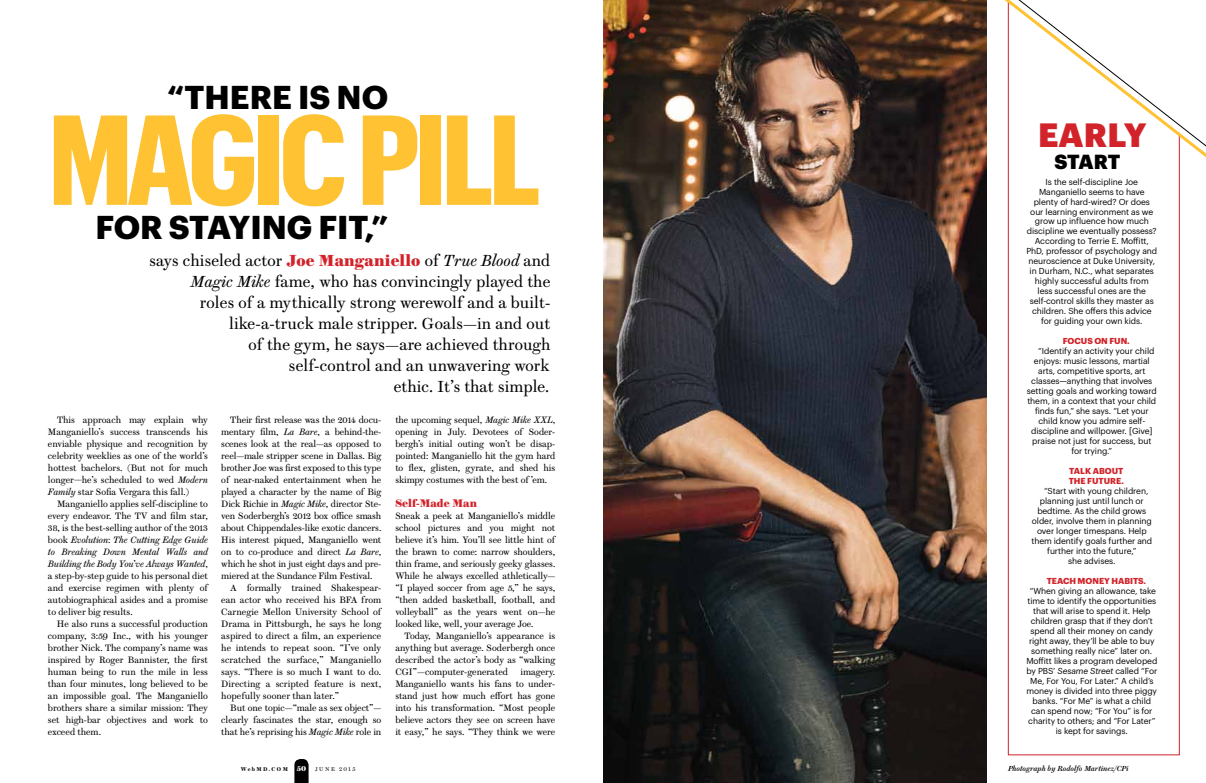
<style>
.page{position:relative;width:1206px;height:783px;background:#fff}
.page>*{position:absolute;margin:0;border:0;box-sizing:border-box;transform-origin:0 0}
.t1{font:700 125px "Graphik Cond";letter-spacing:-.045em;color:#fec232}
.t2{font:900 33px "Graphik";letter-spacing:.005em;color:#d2232a}
.t3{font:700 32.4px "Graphik";color:#000}
.t4{font:900 20px "Graphik";letter-spacing:-.015em;color:#000}
.t5{font:16px/21px "Brunel Text";letter-spacing:.01em;color:#000;text-align:right}
.t6{font:700 11px "Brunel Text";color:#d2232a}
.t7{font:9.2px/12px "Brunel Text";letter-spacing:-.005em;color:#000;text-align:justify}
.t8{font:8.5px/10px "Graphik";letter-spacing:-.01em;color:#000;text-align:center}
.t9{font:700 8.5px/10px "Graphik";letter-spacing:-.005em;color:#d2232a}
.t10{font:italic 500 7.3px "Brunel Text";letter-spacing:.01em;color:#000}
.t11{font:600 5.5px "Brunel Text";letter-spacing:.26em;color:#000}
.s1{font-weight:700;color:#d2232a}
.s2{font-style:italic}
.s3{font-weight:700;font-size:8px;color:#fff}
.s4{font-weight:400}
</style>
<div class="page">
<svg style="left:294px;top:759px;width:15px;height:24px"></svg>
<img style="left:603px;top:0;width:383px;height:783px">
<svg style="left:1007px;top:467px;width:173px;height:289px"></svg>
<svg style="left:916px;top:443px;width:264px;height:24px"></svg>
<svg style="left:904px;top:0;width:302px;height:443px"></svg>
<h3 class="t3" style="left:167px;top:72px;width:222px">“THERE IS NO</h3>
<h1 class="t1" style="left:48px;top:87px;width:495px">Magic Pill</h1>
<h3 class="t3" style="left:95px;top:202px;width:295px">FOR STAYING FIT,”</h3>
<p class="t5" style="left:150px;top:251px;width:402px">says chiseled actor <span class="s1">Joe Manganiello</span> of <span class="s2">True Blood</span> and <span class="s2">Magic Mike</span> fame, who has convincingly played the<br>roles of a mythically strong werewolf and a built&shy;like-a-truck male stripper. Goals—in and out<br>of the gym, he says—are achieved through<br>self-control and an unwavering work<br>ethic. It’s that simple.</p>
<p class="t7" style="left:48px;top:414px;width:162px;text-indent:9px">This approach may explain why Manganiello’s success transcends his enviable physique and recognition by celebrity weeklies as one of the world’s hottest bachelors. (But not for much longer—he’s scheduled to wed <span class="s2">Modern Family</span> star Sofia Vergara this fall.)</p>
<p class="t7" style="left:48px;top:498px;width:162px;text-indent:9px">Manganiello applies self-discipline to every endeavor. The TV and film star, 38, is the best-selling author of the 2013 book <span class="s2">Evolution</span>: <span class="s2">The Cutting Edge Guide to Breaking Down Mental Walls and Building the Body You’ve Always Wanted</span>, a step-by-step guide to his personal diet and exercise regimen with plenty of autobiographical asides and a promise to deliver big results.</p>
<p class="t7" style="left:48px;top:618px;width:162px;text-indent:9px">He also runs a successful production company, 3:59 Inc., with his younger brother Nick. The company’s name was inspired by Roger Bannister, the first human being to run the mile in less than four minutes, long believed to be an impossible goal. The Manganiello brothers share a similar mission: They set high-bar objectives and work to exceed them.</p>
<p class="t7" style="left:230px;top:414px;width:152px">Their first release was the 2014 docu-</p>
<p class="t7" style="left:221px;top:426px;width:162px">mentary film, <span class="s2">La Bare</span>, a behind-the-</p>
<p class="t7" style="left:221px;top:438px;width:161px">scenes look at the real—as opposed to</p>
<p class="t7" style="left:221px;top:450px;width:162px">reel—male stripper scene in Dallas. Big</p>
<p class="t7" style="left:221px;top:462px;width:161px">brother Joe was first exposed to this type</p>
<p class="t7" style="left:221px;top:474px;width:162px">of near-naked entertainment when he</p>
<p class="t7" style="left:221px;top:486px;width:161px">played a character by the name of Big</p>
<p class="t7" style="left:221px;top:498px;width:161px">Dick Richie in <span class="s2">Magic Mike</span>, director Ste-</p>
<p class="t7" style="left:221px;top:510px;width:161px">ven Soderbergh’s 2012 box office smash</p>
<p class="t7" style="left:221px;top:522px;width:162px">about Chippendales-like exotic dancers.</p>
<p class="t7" style="left:221px;top:534px;width:162px">His interest piqued, Manganiello went</p>
<p class="t7" style="left:221px;top:546px;width:161px">on to co-produce and direct <span class="s2">La Bare</span>,</p>
<p class="t7" style="left:221px;top:558px;width:161px">which he shot in just eight days and pre-</p>
<p class="t7" style="left:221px;top:570px;width:153px">miered at the Sundance Film Festival.</p>
<p class="t7" style="left:230px;top:582px;width:152px">A formally trained Shakespear-</p>
<p class="t7" style="left:221px;top:594px;width:162px">ean actor who received his BFA from</p>
<p class="t7" style="left:221px;top:606px;width:162px">Carnegie Mellon University School of</p>
<p class="t7" style="left:221px;top:618px;width:162px">Drama in Pittsburgh, he says he long</p>
<p class="t7" style="left:221px;top:630px;width:161px">aspired to direct a film, an experience</p>
<p class="t7" style="left:221px;top:642px;width:162px">he intends to repeat soon. “I’ve only</p>
<p class="t7" style="left:221px;top:654px;width:162px">scratched the surface,” Manganiello</p>
<p class="t7" style="left:221px;top:666px;width:161px">says. “There is so much I want to do.</p>
<p class="t7" style="left:221px;top:678px;width:161px">Directing a scripted feature is next,</p>
<p class="t7" style="left:221px;top:690px;width:119px">hopefully sooner than later.”</p>
<p class="t7" style="left:230px;top:702px;width:152px">But one topic—“male as sex object”—</p>
<p class="t7" style="left:221px;top:714px;width:161px">clearly fascinates the star, enough so</p>
<p class="t7" style="left:221px;top:726px;width:161px">that he’s reprising his <span class="s2">Magic Mike</span> role in</p>
<p class="t11" style="left:241px;top:766px;width:116px">WEBMD.COM <span class="s3">50</span> <span class="s4">JUNE 2015</span></p>
<p class="t7" style="left:395px;top:414px;width:162px">the upcoming sequel, <span class="s2">Magic Mike XXL</span>, opening in July. Devotees of Soder&shy;bergh’s initial outing won’t be disap&shy;pointed: Manganiello hit the gym hard to flex, glisten, gyrate, and shed his skimpy costumes with the best of ’em.</p>
<p class="t6" style="left:395px;top:497px;width:83px">Self-Made Man</p>
<p class="t7" style="left:395px;top:510px;width:162px">Sneak a peek at Manganiello’s middle school pictures and you might not believe it’s him. You’ll see little hint of the brawn to come: narrow shoulders, thin frame, and seriously geeky glasses.<br>While he always excelled athletically— “I played soccer from age 5,” he says, “then added basketball, football, and volleyball” as the years went on—he looked like, well, your average Joe.</p>
<p class="t7" style="left:395px;top:630px;width:162px;text-indent:9px">Today, Manganiello’s appearance is anything but average. Soderbergh once described the actor’s body as “walking CGI”—computer-generated</p>
<p class="t7" style="left:395px;top:666px;width:162px;text-indent:125px">imagery.<br>Manganiello wants his fans to under&shy;stand just how much effort has gone into his transformation. “Most people believe actors they see on screen have it easy,” he says. “They think we were</p>
<h2 class="t2" style="left:1038px;top:109px;width:110px">EARLY</h2>
<h3 class="t4" style="left:1054px;top:147px;width:67px">START</h3>
<p class="t8" style="left:1026px;top:176px;width:132px">Is the self-discipline Joe<br>Manganiello seems to have plenty of hard-wired? Or does our learning environment as we grow up influence how much discipline we eventually possess?<br>According to Terrie E. Moffitt,<br>PhD, professor of psychology and neuroscience at Duke University, in Durham, N.C., what separates highly successful adults from less successful ones are the self-control skills they master as children. She offers this advice for guiding your own kids.</p>
<p class="t9" style="left:1063px;top:336px;width:68px">FOCUS ON FUN.</p>
<p class="t8" style="left:1038px;top:346px;width:118px">“Identify an activity your child</p>
<p class="t8" style="left:1034px;top:356px;width:117px">enjoys: music lessons, martial</p>
<p class="t8" style="left:1038px;top:366px;width:109px">arts, competitive sports, art</p>
<p class="t8" style="left:1031px;top:376px;width:123px">classes—anything that involves</p>
<p class="t8" style="left:1027px;top:386px;width:131px">setting goals and working toward</p>
<p class="t8" style="left:1027px;top:396px;width:130px">them, in a context that your child</p>
<p class="t8" style="left:1035px;top:406px;width:115px">finds fun,” she says. “Let your</p>
<p class="t8" style="left:1039px;top:416px;width:108px">child know you admire self-</p>
<p class="t8" style="left:1031px;top:426px;width:123px">discipline and willpower. [Give]</p>
<p class="t8" style="left:1032px;top:436px;width:121px">praise not just for success, but</p>
<p class="t8" style="left:1071px;top:446px;width:42px">for trying.”</p>
<p class="t9" style="left:1069px;top:466px;width:57px">TALK ABOUT<br>THE FUTURE.</p>
<p class="t8" style="left:1044px;top:486px;width:106px">“Start with young children,</p>
<p class="t8" style="left:1040px;top:496px;width:105px">planning just until lunch or</p>
<p class="t8" style="left:1037px;top:506px;width:111px">bedtime. As the child grows</p>
<p class="t8" style="left:1032px;top:516px;width:121px">older, involve them in planning</p>
<p class="t8" style="left:1037px;top:526px;width:111px">over longer timespans. Help</p>
<p class="t8" style="left:1031px;top:536px;width:122px">them identify goals further and</p>
<p class="t8" style="left:1047px;top:546px;width:91px">further into the future,”</p>
<p class="t8" style="left:1068px;top:556px;width:49px">she advises.</p>
<p class="t9" style="left:1047px;top:576px;width:101px">TEACH MONEY HABITS.</p>
<p class="t8" style="left:1026px;top:586px;width:133px">“When giving an allowance, take time to identify the opportunities that will arise to spend it. Help children grasp that if they don’t spend all their money on candy right away, they’ll be able to buy something really nice” later on.<br>Moffitt likes a program developed by PBS’ <span class="s2">Sesame Street</span> called “For<br>Me, For You, For Later.” A child’s money is divided into three piggy banks. “For Me” is what a child can spend now; “For You” is for charity to others; and “For Later” is kept for savings.</p>
<p class="t10" style="left:1008px;top:764px;width:122px">Photograph by Rodolfo Martinez/CPi</p>
</div>
